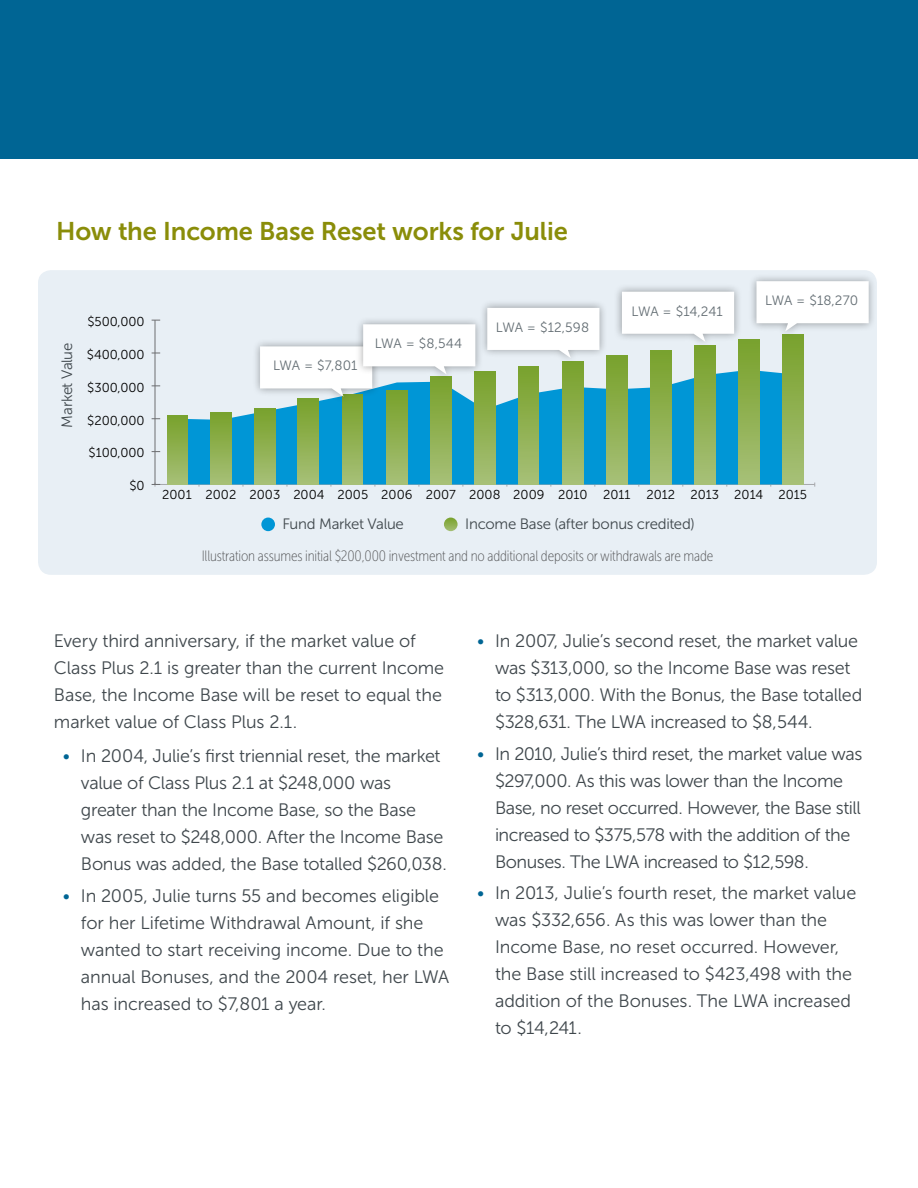
<style>
.page{position:relative;width:918px;height:1188px;background:#fff}
.page>*{position:absolute;margin:0;border:0;box-sizing:border-box;transform-origin:0 0}
.EL_Heading_4_-_18_pt{font:25.5px "Museo Sans 700";letter-spacing:-.005em;color:#8a8d09}
.Body_Copy_11_14{font:18px/27px "Museo Sans 300";letter-spacing:-.015em;color:#3f474c}
.EL_Footnote_Legal{font:15px "Museo Sans Cond 100";letter-spacing:-.01em;color:#58595b}
.Body_Copy_11_14-2{font:15px "Museo Sans 300";letter-spacing:-.02em;color:#3f474c}
.t1{font:13.5px "Museo Sans 300";letter-spacing:-.005em;color:#636d73}
.t2{font:12.9px "Museo Sans 300";color:#000}
.s1{color:#006594}
</style>
<div class="page">
<div style="left:38px;top:270px;width:839px;height:305px;background:#e8eff5;border-radius:13px"></div>
<hr style="left:155px;top:484px;width:660px;height:1px;background:#a7a9ac">
<hr style="left:155px;top:320px;width:1px;height:164px;background:#6d6e71">
<svg style="left:152px;top:483px;width:8px;height:4px"></svg>
<svg style="left:188px;top:370px;width:594px;height:114px;fill:#0096d6"></svg>
<div style="left:167px;top:415px;width:21px;height:69px;background:linear-gradient(to bottom,#78a12b,#a6bf76)"></div>
<div style="left:211px;top:412px;width:20px;height:72px;background:linear-gradient(to bottom,#78a12b,#a5bf75)"></div>
<div style="left:255px;top:409px;width:20px;height:75px;background:linear-gradient(to bottom,#78a12b,#a6bf76)"></div>
<div style="left:298px;top:399px;width:20px;height:85px;background:linear-gradient(to bottom,#78a12b,#a6bf77)"></div>
<svg style="left:342px;top:404px;width:21px;height:80px;background:#91b154"></svg>
<div style="left:387px;top:391px;width:20px;height:93px;background:linear-gradient(to bottom,#78a12b,#a6bf77)"></div>
<svg style="left:431px;top:397px;width:20px;height:87px;background:#93b358"></svg>
<div style="left:474px;top:371px;width:21px;height:113px;background:linear-gradient(to bottom,#78a12b,#a6c077)"></div>
<div style="left:518px;top:366px;width:21px;height:118px;background:linear-gradient(to bottom,#78a12b,#a6bf76)"></div>
<div style="left:562px;top:361px;width:21px;height:123px;background:linear-gradient(to bottom,#78a12b,#a7c077)"></div>
<div style="left:606px;top:356px;width:21px;height:128px;background:linear-gradient(to bottom,#78a12b,#a6c077)"></div>
<div style="left:650px;top:351px;width:21px;height:133px;background:linear-gradient(to bottom,#78a12b,#a6c077)"></div>
<div style="left:694px;top:345px;width:21px;height:139px;background:linear-gradient(to bottom,#78a12b,#a6c077)"></div>
<div style="left:738px;top:340px;width:21px;height:144px;background:linear-gradient(to bottom,#78a12b,#a6bf77)"></div>
<div style="left:782px;top:334px;width:21px;height:150px;background:linear-gradient(to bottom,#78a12b,#a6c077)"></div>
<div style="left:252px;top:338px;width:128px;height:66px;background:#000;opacity:.35"></div>
<div style="left:261px;top:518px;width:14px;height:13px;background:#0096d6;border-radius:50%"></div>
<svg style="left:444px;top:518px;width:14px;height:13px"></svg>
<div style="left:355px;top:316px;width:128px;height:65px;background:#000;opacity:.35"></div>
<svg style="left:260px;top:324px;width:215px;height:73px"></svg>
<div style="left:479px;top:299px;width:129px;height:66px;background:#000;opacity:.35"></div>
<svg style="left:487px;top:308px;width:112px;height:50px;background:#f8f9fa"></svg>
<div style="left:614px;top:283px;width:128px;height:66px;background:#000;opacity:.35"></div>
<svg style="left:622px;top:292px;width:112px;height:50px;background:#f8f9fa"></svg>
<div style="left:749px;top:273px;width:128px;height:65px;background:#000;opacity:.35"></div>
<svg style="left:756px;top:281px;width:113px;height:50px;background:#f7f9f9"></svg>
<div style="left:0;top:0;width:918px;height:159px;background:#006594"></div>
<h4 class="EL_Heading_4_-_18_pt" style="left:56px;top:217px;width:513px">How the Income Base Reset works for Julie</h4>
<p class="Body_Copy_11_14-2" style="left:59px;top:428px;width:86px;rotate:-90deg">Market Value</p>
<p class="t2" style="left:87px;top:315px;width:59px">$500,000</p>
<p class="t2" style="left:87px;top:347px;width:59px">$400,000</p>
<p class="t2" style="left:87px;top:380px;width:59px">$300,000</p>
<p class="t2" style="left:87px;top:413px;width:59px">$200,000</p>
<p class="t2" style="left:89px;top:446px;width:58px">$100,000</p>
<p class="t1" style="left:273px;top:358px;width:86px">LWA = $7,801</p>
<p class="t1" style="left:375px;top:336px;width:89px">LWA = $8,544</p>
<p class="t1" style="left:496px;top:320px;width:95px">LWA = $12,598</p>
<p class="t1" style="left:631px;top:304px;width:93px">LWA = $14,241</p>
<p class="t1" style="left:765px;top:293px;width:95px">LWA = $18,270</p>
<p class="t2" style="left:129px;top:479px;width:17px">$0</p>
<p class="t2" style="left:162px;top:487px;width:646px">2001 2002 2003 2004 2005 2006 2007 2008 2009 2010 2011 2012 2013 2014 2015</p>
<p class="Body_Copy_11_14-2" style="left:283px;top:516px;width:123px">Fund Market Value</p>
<p class="Body_Copy_11_14-2" style="left:465px;top:516px;width:231px">Income Base (after bonus credited)</p>
<p class="EL_Footnote_Legal" style="left:202px;top:548px;width:513px">Illustration assumes initial $200,000 investment and no additional deposits or withdrawals are made</p>
<p class="Body_Copy_11_14" style="left:54px;top:628px;width:392px">Every third anniversary, if the market value of Class Plus 2.1 is greater than the current Income Base, the Income Base will be reset to equal the market value of Class Plus 2.1.</p>
<p class="Body_Copy_11_14" style="left:81px;top:743px;width:367px;text-indent:-18px"><span class="s1">•</span> In 2004, Julie’s first triennial reset, the market value of Class Plus 2.1 at $248,000 was greater than the Income Base, so the Base was reset to $248,000. After the Income Base Bonus was added, the Base totalled $260,038.</p>
<p class="Body_Copy_11_14" style="left:81px;top:882px;width:370px;text-indent:-18px"><span class="s1">•</span> In 2005, Julie turns 55 and becomes eligible for her Lifetime Withdrawal Amount, if she wanted to start receiving income. Due to the annual Bonuses, and the 2004 reset, her LWA has increased to $7,801 a year.</p>
<p class="Body_Copy_11_14" style="left:495px;top:628px;width:369px;text-indent:-18px"><span class="s1">•</span> In 2007, Julie’s second reset, the market value was $313,000, so the Income Base was reset to $313,000. With the Bonus, the Base totalled $328,631. The LWA increased to $8,544.</p>
<p class="Body_Copy_11_14" style="left:495px;top:740px;width:369px;text-indent:-18px"><span class="s1">•</span> In 2010, Julie’s third reset, the market value was $297,000. As this was lower than the Income Base, no reset occurred. However, the Base still increased to $375,578 with the addition of the Bonuses. The LWA increased to $12,598.</p>
<p class="Body_Copy_11_14" style="left:495px;top:880px;width:363px;text-indent:-18px"><span class="s1">•</span> In 2013, Julie’s fourth reset, the market value was $332,656. As this was lower than the Income Base, no reset occurred. However, the Base still increased to $423,498 with the addition of the Bonuses. The LWA increased to $14,241.</p>
</div>
